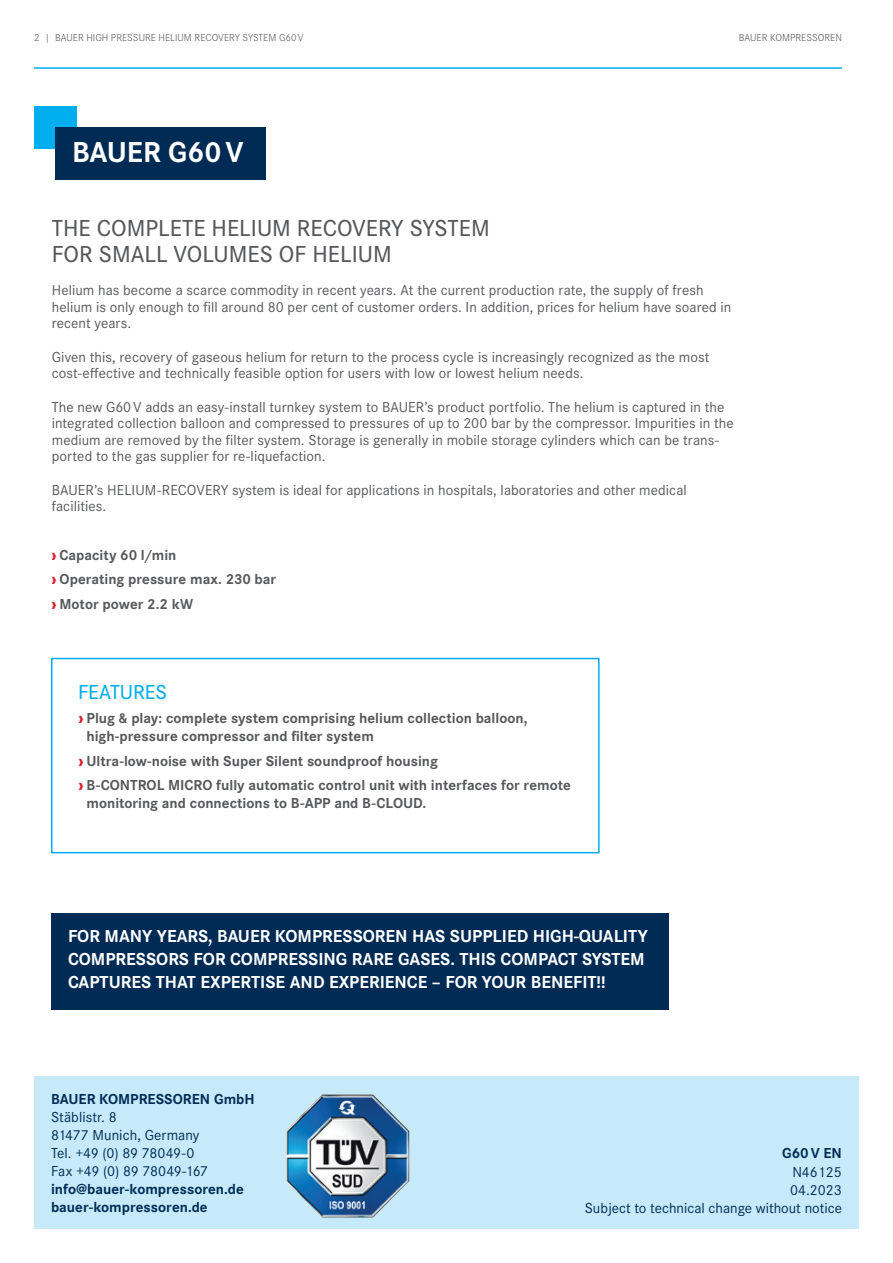
<style>
.page{position:relative;width:893px;height:1263px;background:#fff}
.page>*{position:absolute;margin:0;border:0;box-sizing:border-box;transform-origin:0 0}
.t1{font:700 30px "Corporate S";color:#fff}
.t2{font:500 24px/25.5px "Corporate S";color:#57585a}
.t3{font:500 21px "Corporate S";letter-spacing:-.005em;color:#00aeef}
.t4{font:700 18px/23.2px "Corporate S";color:#fff}
.t5{font:15px/16.5px "Corporate S";letter-spacing:.005em;color:#57585a}
.t6{font:700 15px/24.3px "Corporate S";color:#57585a}
.t7{font:15px/18px "Corporate S";color:#002b54}
.t8{font:700 15px/18px "Corporate S";color:#002b54}
.t9{font:300 10.5px "Corporate S";color:#57585a}
.s1{font-weight:800;color:#da2128}
</style>
<div class="page">
<svg style="left:51px;top:657px;width:549px;height:197px"></svg>
<div style="left:34px;top:106px;width:43px;height:43px;background:#00aeef"></div>
<div style="left:55px;top:127px;width:211px;height:52px;background:#002b54"></div>
<div style="left:34px;top:1077px;width:825px;height:152px;background:#c6eafa"></div>
<img style="left:286px;top:1094px;width:123px;height:123px">
<svg style="left:286px;top:1181px;width:36px;height:36px"></svg>
<svg style="left:286px;top:1094px;width:37px;height:37px"></svg>
<svg style="left:369px;top:1094px;width:40px;height:37px"></svg>
<svg style="left:373px;top:1181px;width:37px;height:37px"></svg>
<div style="left:51px;top:913px;width:618px;height:96px;background:#002b54"></div>
<hr style="left:34px;top:67px;width:808px;height:2px;background:#00aeef">
<p class="t9" style="left:34px;top:30px;width:271px">2 | BAUER HIGH PRESSURE HELIUM RECOVERY SYSTEM G60 V</p>
<p class="t9" style="left:739px;top:30px;width:104px">BAUER KOMPRESSOREN</p>
<h1 class="t1" style="left:72px;top:129px;width:173px">BAUER G60 V</h1>
<h2 class="t2" style="left:52px;top:214px;width:440px">THE COMPLETE HELIUM RECOVERY SYSTEM<br>FOR SMALL VOLUMES OF HELIUM</h2>
<p class="t5" style="left:52px;top:281px;width:681px">Helium has become a scarce commodity in recent years. At the current production rate, the supply of fresh helium is only enough to fill around 80 per cent of customer orders. In addition, prices for helium have soared in recent years.</p>
<p class="t5" style="left:52px;top:348px;width:659px">Given this, recovery of gaseous helium for return to the process cycle is increasingly recognized as the most cost-effective and technically feasible option for users with low or lowest helium needs.</p>
<p class="t5" style="left:52px;top:398px;width:684px">The new G60 V adds an easy-install turnkey system to BAUER’s product portfolio. The helium is captured in the integrated collection balloon and compressed to pressures of up to 200 bar by the compressor. Impurities in the medium are removed by the filter system. Storage is generally in mobile storage cylinders which can be trans&shy;ported to the gas supplier for re-liquefaction.</p>
<p class="t5" style="left:52px;top:481px;width:637px">BAUER’s HELIUM-RECOVERY system is ideal for applications in hospitals, laboratories and other medical facilities.</p>
<p class="t6" style="left:51px;top:542px;width:227px"><span class="s1">›</span> Capacity 60 l/min<br><span class="s1">›</span> Operating pressure max. 230 bar <span class="s1">›</span> Motor power 2.2 kW</p>
<h3 class="t3" style="left:78px;top:676px;width:90px">FEATURES</h3>
<p class="t6" style="left:87px;top:708px;width:443px;line-height:18px;text-indent:-9px"><span class="s1">›</span> Plug &amp; play: complete system comprising helium collection balloon, high-pressure compressor and filter system</p>
<p class="t6" style="left:78px;top:747px;width:494px"><span class="s1">›</span> Ultra-low-noise with Super Silent soundproof housing<br><span class="s1">›</span> B-CONTROL MICRO fully automatic control unit with interfaces for remote</p>
<p class="t6" style="left:87px;top:790px;width:341px">monitoring and connections to B-APP and B-CLOUD.</p>
<p class="t4" style="left:68px;top:923px;width:581px">FOR MANY YEARS, BAUER KOMPRESSOREN HAS SUPPLIED HIGH-QUALITY<br>COMPRESSORS FOR COMPRESSING RARE GASES. THIS COMPACT SYSTEM<br>CAPTURES THAT EXPERTISE AND EXPERIENCE – FOR YOUR BENEFIT!!</p>
<p class="t8" style="left:51px;top:1089px;width:205px">BAUER KOMPRESSOREN GmbH</p>
<p class="t7" style="left:51px;top:1107px;width:159px">Stäblistr. 8<br>81477 Munich, Germany<br>Tel. +49 (0) 89 78049-0<br>Fax +49 (0) 89 78049-167</p>
<p class="t8" style="left:51px;top:1179px;width:194px">info@bauer-kompressoren.de bauer-kompressoren.de</p>
<p class="t8" style="left:782px;top:1143px;width:61px">G60 V EN</p>
<p class="t7" style="left:585px;top:1161px;width:259px;text-align:right">N46125<br>04.2023<br>Subject to technical change without notice</p>
</div>
